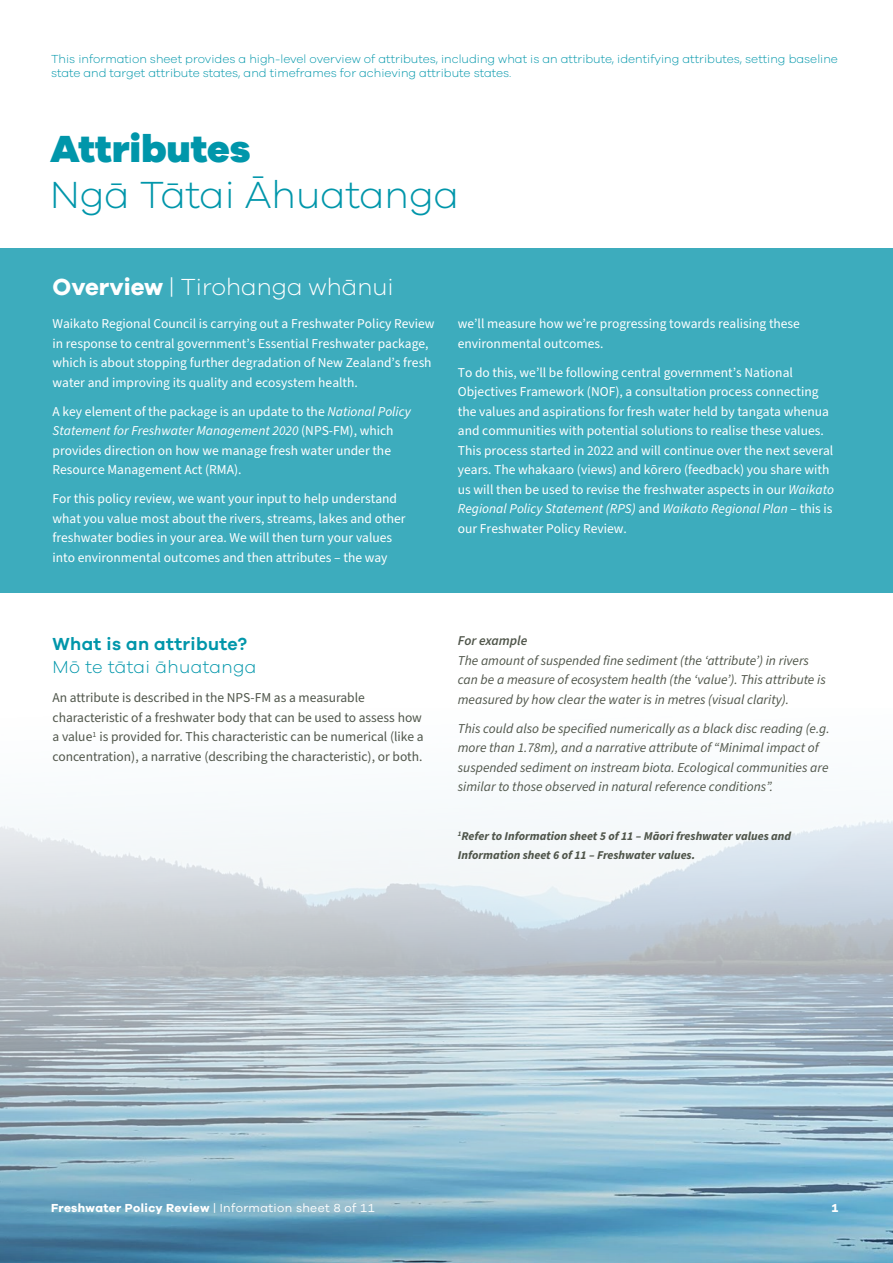
<style>
.page{position:relative;width:893px;height:1263px;background:#fff}
.page>*{position:absolute;margin:0;border:0;box-sizing:border-box;transform-origin:0 0}
.t1{font:300 39px "Galano Grotesque";color:#0096aa}
.t2{font:800 39px "Galano Grotesque";color:#0096aa}
.t3{font:300 24px "Galano Grotesque";color:#fff}
.t4{font:600 18px "Galano Grotesque";letter-spacing:.02em;color:#0096aa}
.t5{font:300 18px "Galano Grotesque";letter-spacing:.02em;color:#0096aa}
.t6{font:13.5px/19.5px "Source Sans Pro";color:#fff}
.t7{font:italic 13.5px/19.5px "Source Sans Pro";color:#50564b}
.t8{font:13.5px/19.5px "Source Sans Pro";color:#50564b}
.t9{font:italic 600 13.5px "Source Sans Pro";color:#50564b}
.t10{font:300 12px/14.4px "Galano Grotesque";color:#0096aa}
.t11{font:italic 700 12px/19.5px "Source Sans Pro";color:#50564b}
.t12{font:700 12px "Galano Grotesque";letter-spacing:.03em;color:#fff}
.s1{font-weight:700}
.s2{font-style:italic}
.s3{font-weight:400}
</style>
<div class="page">
<img style="left:0;top:819px;width:893px;height:444px">
<div style="left:0;top:248px;width:893px;height:345px;background:#3dacbd"></div>
<p class="t10" style="left:51px;top:51px;width:788px">This information sheet provides a high-level overview of attributes, including what is an attribute, identifying attributes, setting baseline state and target attribute states, and timeframes for achieving attribute states.</p>
<h1 class="t2" style="left:50px;top:124px;width:202px">Attributes</h1>
<h1 class="t1" style="left:50px;top:171px;width:410px">Ngā Tātai Āhuatanga</h1>
<h2 class="t3" style="left:53px;top:273px;width:343px"><span class="s1">Overview</span> | Tirohanga whānui</h2>
<p class="t6" style="left:53px;top:315px;width:384px">Waikato Regional Council is carrying out a Freshwater Policy Review in response to central government’s Essential Freshwater package, which is about stopping further degradation of New Zealand’s fresh water and improving its quality and ecosystem health.</p>
<p class="t6" style="left:53px;top:402px;width:360px">A key element of the package is an update to the <span class="s2">National Policy Statement for Freshwater Management 2020</span> (NPS-FM), which provides direction on how we manage fresh water under the Resource Management Act (RMA).</p>
<p class="t6" style="left:53px;top:489px;width:354px">For this policy review, we want your input to help understand what you value most about the rivers, streams, lakes and other freshwater bodies in your area. We will then turn your values into environmental outcomes and then attributes – the way</p>
<p class="t6" style="left:458px;top:314px;width:344px">we’ll measure how we’re progressing towards realising these environmental outcomes.</p>
<p class="t6" style="left:458px;top:363px;width:378px">To do this, we’ll be following central government’s National Objectives Framework (NOF), a consultation process connecting the values and aspirations for fresh water held by tangata whenua and communities with potential solutions to realise these values.<br>This process started in 2022 and will continue over the next several years. The whakaaro (views) and kōrero (feedback) you share with us will then be used to revise the freshwater aspects in our <span class="s2">Waikato Regional Policy Statement (RPS)</span> and <span class="s2">Waikato Regional Plan</span> – this is our Freshwater Policy Review.</p>
<h3 class="t4" style="left:53px;top:632px;width:196px">What is an attribute?</h3>
<h3 class="t5" style="left:53px;top:657px;width:206px">Mō te tātai āhuatanga</h3>
<p class="t8" style="left:53px;top:688px;width:373px">An attribute is described in the NPS-FM as a measurable characteristic of a freshwater body that can be used to assess how a value<sup>1</sup> is provided for. This characteristic can be numerical (like a concentration), a narrative (describing the characteristic), or both.</p>
<p class="t9" style="left:458px;top:632px;width:71px">For example</p>
<p class="t7" style="left:458px;top:651px;width:369px">The amount of suspended fine sediment (the ‘attribute’) in rivers can be a measure of ecosystem health (the ‘value’). This attribute is measured by how clear the water is in metres (visual clarity).</p>
<p class="t7" style="left:458px;top:719px;width:373px">This could also be specified numerically as a black disc reading (e.g. more than 1.78m), and a narrative attribute of “Minimal impact of suspended sediment on instream biota. Ecological communities are similar to those observed in natural reference conditions”.</p>
<p class="t11" style="left:458px;top:826px;width:335px"><sup>1</sup>Refer to Information sheet 5 of 11 – Māori freshwater values and<br>Information sheet 6 of 11 – Freshwater values.</p>
<p class="t12" style="left:51px;top:1200px;width:326px">Freshwater Policy Review <span class="s3">| Information sheet 8 of 11</span></p>
<p class="t12" style="left:831px;top:1200px;width:9px">1</p>
</div>
